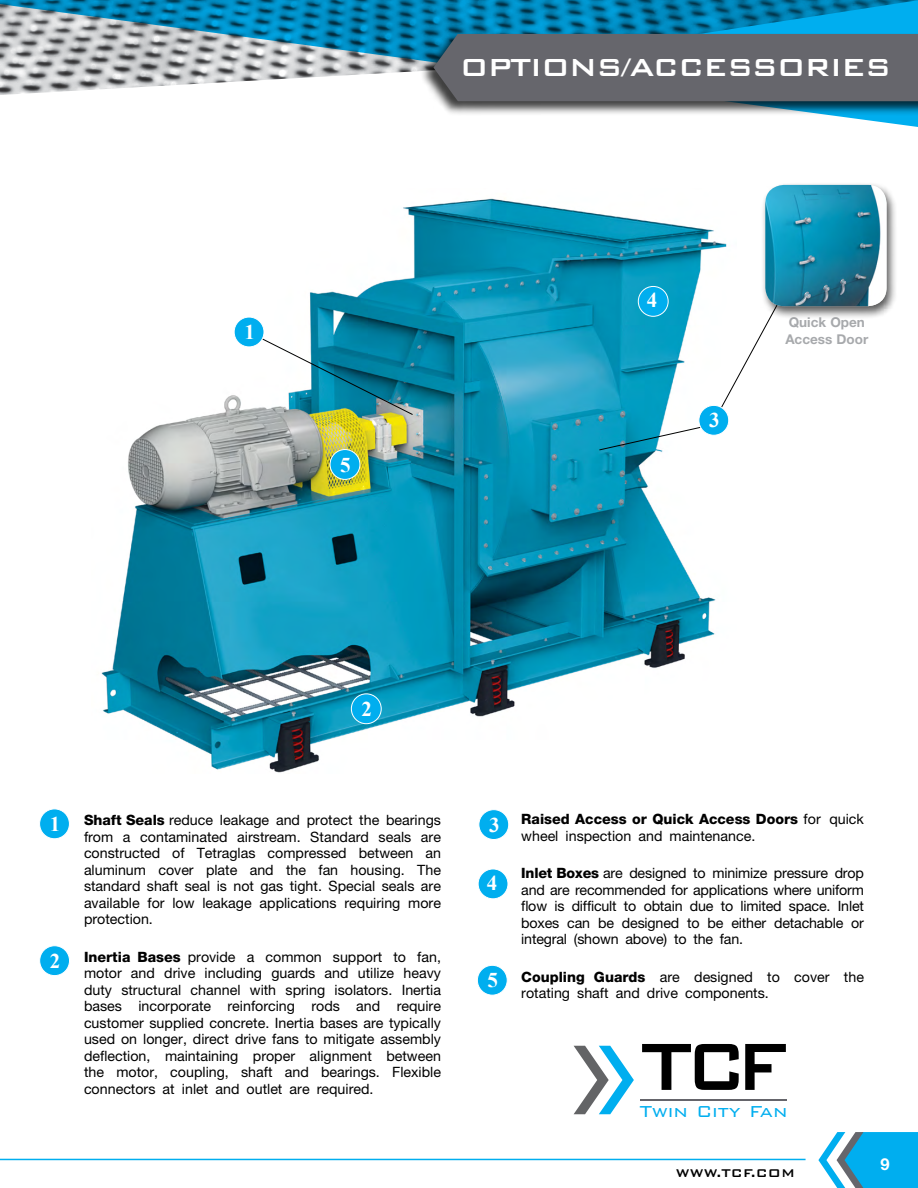
<style>
.page{position:relative;width:918px;height:1188px;background:#fff}
.page>*{position:absolute;margin:0;border:0;box-sizing:border-box;transform-origin:0 0}
.t1{font:500 33px "Bank Gothic BT";letter-spacing:-.04em;color:#fff}
.t2{font:300 21.15px "Bank Gothic BT";color:#00aeef}
.t3{font:700 21px "Times New Roman";color:#fff}
.t4{font:700 16.5px "Helvetica Neue";color:#fff}
.t5{font:500 15px "Bank Gothic BT";color:#000}
.t6{font:14.25px/16.5px "Helvetica Neue";color:#000;text-align:justify}
.t7{font:700 13.5px/16.5px "Helvetica Neue";color:#a7a9ac}
.s1{font-family:"Times New Roman";font-weight:700;font-size:21px;color:#fff}
.s2{font-weight:800}
</style>
<div class="page">
<svg style="left:0;top:0;width:918px;height:127px"></svg>
<div style="left:419px;top:32px;width:499px;height:84px;background:#000;opacity:.75"></div>
<div style="left:434px;top:34px;width:484px;height:67px;background:#66666c"></div>
<svg style="left:818px;top:1132px;width:100px;height:56px"></svg>
<hr style="left:0;top:1159px;width:806px;height:1px;background:#00aeef">
<img style="left:101px;top:198px;width:626px;height:575px">
<div style="left:40px;top:946px;width:30px;height:30px;background:#00aeef;border-radius:50%"></div>
<div style="left:39px;top:945px;width:31px;height:31px;border:1px solid #fff;border-radius:50%"></div>
<div style="left:40px;top:809px;width:29px;height:30px;background:#00aeef;border-radius:50%"></div>
<div style="left:39px;top:809px;width:31px;height:30px;border:1px solid #fff;border-radius:50%"></div>
<div style="left:479px;top:810px;width:30px;height:30px;background:#00aeef;border-radius:50%"></div>
<div style="left:478px;top:809px;width:31px;height:31px;border:1px solid #fff;border-radius:50%"></div>
<div style="left:478px;top:869px;width:30px;height:30px;background:#00aeef;border-radius:50%"></div>
<div style="left:478px;top:869px;width:30px;height:30px;border:1px solid #fff;border-radius:50%"></div>
<svg style="left:248px;top:331px;width:166px;height:85px"></svg>
<div style="left:234px;top:317px;width:30px;height:30px;background:#00aeef;border-radius:50%"></div>
<div style="left:234px;top:317px;width:30px;height:30px;border:1px solid #fff;border-radius:50%"></div>
<div style="left:477px;top:965px;width:30px;height:30px;background:#00aeef;border-radius:50%"></div>
<div style="left:477px;top:965px;width:31px;height:31px;border:1px solid #fff;border-radius:50%"></div>
<div style="left:330px;top:450px;width:30px;height:29px;background:#00aeef;border-radius:50%"></div>
<div style="left:330px;top:449px;width:30px;height:31px;border:1px solid #fff;border-radius:50%"></div>
<svg style="left:599px;top:275px;width:171px;height:176px"></svg>
<div style="left:760px;top:182px;width:137px;height:137px;background:#000;opacity:.65"></div>
<img style="left:765px;top:185px;width:122px;height:121px">
<div style="left:351px;top:694px;width:30px;height:30px;background:#00aeef;border-radius:50%"></div>
<div style="left:351px;top:693px;width:31px;height:31px;border:1px solid #fff;border-radius:50%"></div>
<div style="left:699px;top:405px;width:30px;height:30px;background:#00aeef;border-radius:50%"></div>
<div style="left:698px;top:405px;width:31px;height:31px;border:1px solid #fff;border-radius:50%"></div>
<svg style="left:745px;top:1044px;width:41px;height:46px"></svg>
<svg style="left:642px;top:1044px;width:97px;height:46px"></svg>
<hr style="left:640px;top:1099px;width:147px;height:1px;background:#65656b">
<svg style="left:574px;top:1046px;width:60px;height:68px"></svg>
<h1 class="t1" style="left:460px;top:49px;width:433px">OPTIONS/ACCESSORIES</h1>
<h3 class="t3" style="left:244px;top:318px;width:12px">1</h3>
<h3 class="t3" style="left:340px;top:450px;width:12px">5</h3>
<h3 class="t3" style="left:362px;top:694px;width:12px">2</h3>
<h3 class="t3" style="left:647px;top:286px;width:12px">4</h3>
<h3 class="t3" style="left:709px;top:406px;width:12px">3</h3>
<p class="t7" style="left:785px;top:314px;width:84px">Quick Open<br>Access Door</p>
<h3 class="t3" style="left:50px;top:809px;width:12px">1</h3>
<p class="t6" style="left:521px;top:811px;width:344px;text-indent:-32px"><span class="s1">3</span> <span class="s2">Raised Access or Quick Access Doors</span> for quick wheel inspection and maintenance.</p>
<p class="t6" style="left:521px;top:865px;width:344px"><span class="s2">Inlet Boxes</span> are designed to minimize pressure drop and are recommended for applications where uniform flow is difficult to obtain due to limited space. Inlet boxes can be designed to be either detachable or integral (shown above) to the fan.</p>
<p class="t6" style="left:521px;top:968px;width:344px"><span class="s2">Coupling Guards</span> are designed to cover the rotating shaft and drive components.</p>
<p class="t6" style="left:84px;top:812px;width:358px"><span class="s2">Shaft Seals</span> reduce leakage and protect the bearings from a contaminated airstream. Standard seals are constructed of Tetraglas compressed between an aluminum cover plate and the fan housing. The standard shaft seal is not gas tight. Special seals are available for low leakage applications requiring more protection.</p>
<p class="t6" style="left:84px;top:948px;width:358px"><span class="s2">Inertia Bases</span> provide a common support to fan, motor and drive including guards and utilize heavy duty structural channel with spring isolators. Inertia bases incorporate reinforcing rods and require customer supplied concrete. Inertia bases are typically used on longer, direct drive fans to mitigate assembly deflection, maintaining proper alignment between the motor, coupling, shaft and bearings. Flexible connectors at inlet and outlet are required.</p>
<h3 class="t3" style="left:487px;top:868px;width:12px">4</h3>
<h3 class="t3" style="left:50px;top:946px;width:12px">2</h3>
<h3 class="t3" style="left:488px;top:966px;width:12px">5</h3>
<h2 class="t2" style="left:640px;top:1100px;width:149px">Twin City Fan</h2>
<p class="t5" style="left:676px;top:1165px;width:121px">WWW.TCF.COM</p>
<p class="t4" style="left:881px;top:1154px;width:11px">9</p>
</div>
